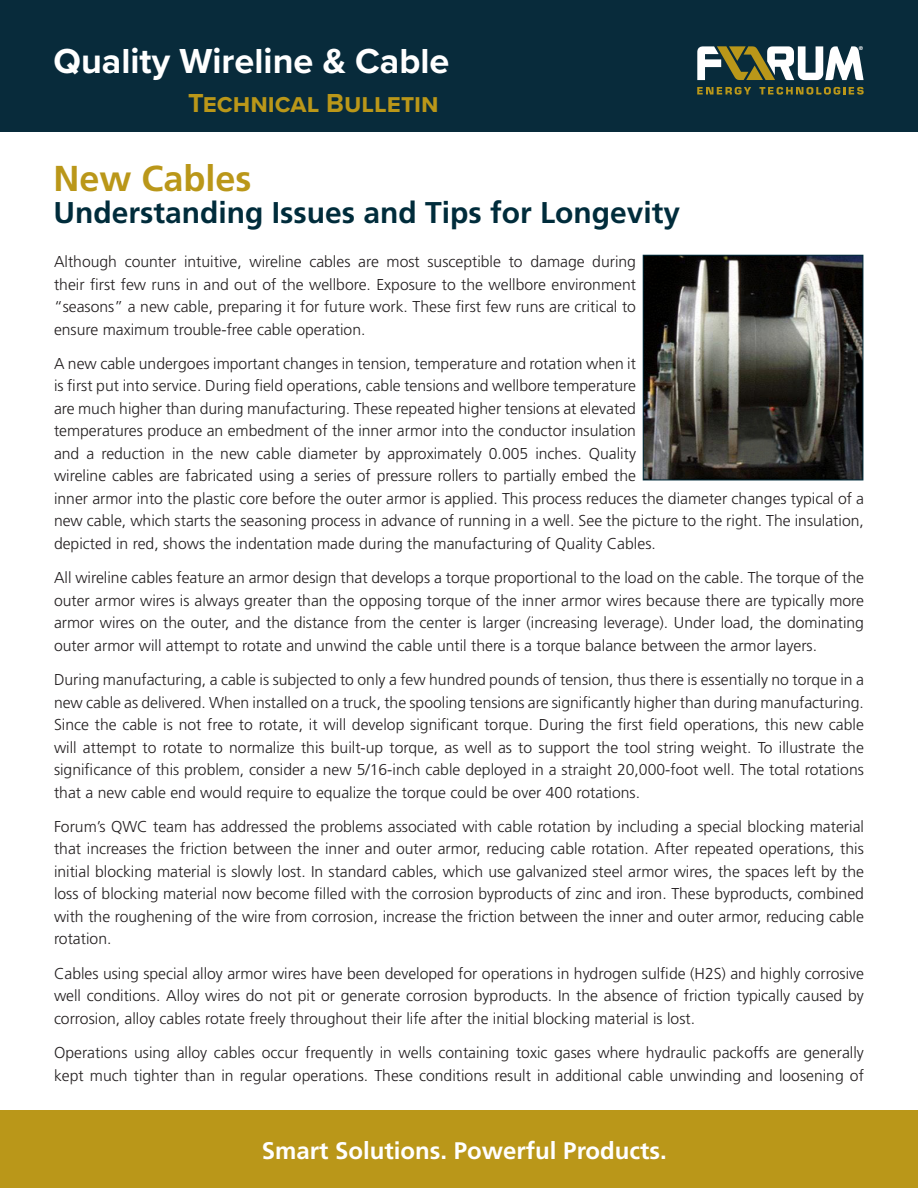
<style>
.page{position:relative;width:918px;height:1188px;background:#fff}
.page>*{position:absolute;margin:0;border:0;box-sizing:border-box;transform-origin:0 0}
.t1{font:700 36px "Proxima Nova";color:#fff}
.Title_1{font:700 36px "Frutiger LT Std";color:#ba9719}
.Title_1-2{font:700 30px "Frutiger LT Std";color:#002c3b}
.t2{font:700 27px "Proxima Nova";color:#ba9719}
.Tag_Line{font:700 24px "Frutiger LT Std";color:#fff}
.Text{font:300 15.75px/22.5px "Frutiger LT Std";color:#231f20;text-align:justify}
.t3{font:700 5.4px "Frutiger LT Std";color:#fff}
</style>
<div class="page">
<div style="left:0;top:0;width:918px;height:132px;background:#082b3b"></div>
<svg style="left:697px;top:46px;width:167px;height:34px"></svg>
<svg style="left:697px;top:87px;width:54px;height:8px"></svg>
<svg style="left:759px;top:87px;width:105px;height:8px"></svg>
<div style="left:0;top:1110px;width:918px;height:78px;background:#ba9719"></div>
<img style="left:645px;top:257px;width:216px;height:221px">
<div style="left:643px;top:255px;width:220px;height:225px;border:1px solid #002c3b"></div>
<h1 class="t1" style="left:53px;top:34px;width:398px">Quality Wireline &amp; Cable</h1>
<h3 class="t2" style="left:188px;top:83px;width:252px">Technical Bulletin</h3>
<p class="t3" style="left:859px;top:45px;width:6px">®</p>
<p class="Title_1" style="left:53px;top:157px;width:200px">New Cables</p>
<p class="Title_1-2" style="left:53px;top:195px;width:628px">Understanding Issues and Tips for Longevity</p>
<p class="Text" style="left:54px;top:251px;width:584px">Although counter intuitive, wireline cables are most susceptible to damage during their first few runs in and out of the wellbore. Exposure to the wellbore environment “seasons” a new cable, preparing it for future work. These first few runs are critical to ensure maximum trouble-free cable operation.</p>
<p class="Text" style="left:54px;top:353px;width:812px;text-align:left">A new cable undergoes important changes in tension, temperature and rotation when it<br>is first put into service. During field operations, cable tensions and wellbore temperature<br>are much higher than during manufacturing. These repeated higher tensions at elevated<br>temperatures produce an embedment of the inner armor into the conductor insulation<br>and a reduction in the new cable diameter by approximately 0.005 inches. Quality<br>wireline cables are fabricated using a series of pressure rollers to partially embed the<br>inner armor into the plastic core before the outer armor is applied. This process reduces the diameter changes typical of a new cable, which starts the seasoning process in advance of running in a well. See the picture to the right. The insulation, depicted in red, shows the indentation made during the manufacturing of Quality Cables.</p>
<p class="Text" style="left:54px;top:567px;width:812px">All wireline cables feature an armor design that develops a torque proportional to the load on the cable. The torque of the outer armor wires is always greater than the opposing torque of the inner armor wires because there are typically more armor wires on the outer, and the distance from the center is larger (increasing leverage). Under load, the dominating outer armor will attempt to rotate and unwind the cable until there is a torque balance between the armor layers.</p>
<p class="Text" style="left:54px;top:669px;width:812px">During manufacturing, a cable is subjected to only a few hundred pounds of tension, thus there is essentially no torque in a new cable as delivered. When installed on a truck, the spooling tensions are significantly higher than during manufacturing.<br>Since the cable is not free to rotate, it will develop significant torque. During the first field operations, this new cable will attempt to rotate to normalize this built-up torque, as well as to support the tool string weight. To illustrate the significance of this problem, consider a new 5/16-inch cable deployed in a straight 20,000-foot well. The total rotations that a new cable end would require to equalize the torque could be over 400 rotations.</p>
<p class="Text" style="left:54px;top:815px;width:812px">Forum’s QWC team has addressed the problems associated with cable rotation by including a special blocking material that increases the friction between the inner and outer armor, reducing cable rotation. After repeated operations, this initial blocking material is slowly lost. In standard cables, which use galvanized steel armor wires, the spaces left by the loss of blocking material now become filled with the corrosion byproducts of zinc and iron. These byproducts, combined with the roughening of the wire from corrosion, increase the friction between the inner and outer armor, reducing cable rotation.</p>
<p class="Text" style="left:54px;top:962px;width:812px">Cables using special alloy armor wires have been developed for operations in hydrogen sulfide (H2S) and highly corrosive well conditions. Alloy wires do not pit or generate corrosion byproducts. In the absence of friction typically caused by corrosion, alloy cables rotate freely throughout their life after the initial blocking material is lost.</p>
<p class="Text" style="left:54px;top:1042px;width:811px">Operations using alloy cables occur frequently in wells containing toxic gases where hydraulic packoffs are generally kept much tighter than in regular operations. These conditions result in additional cable unwinding and loosening of</p>
<p class="Tag_Line" style="left:262px;top:1137px;width:406px">Smart Solutions. Powerful Products.</p>
</div>
